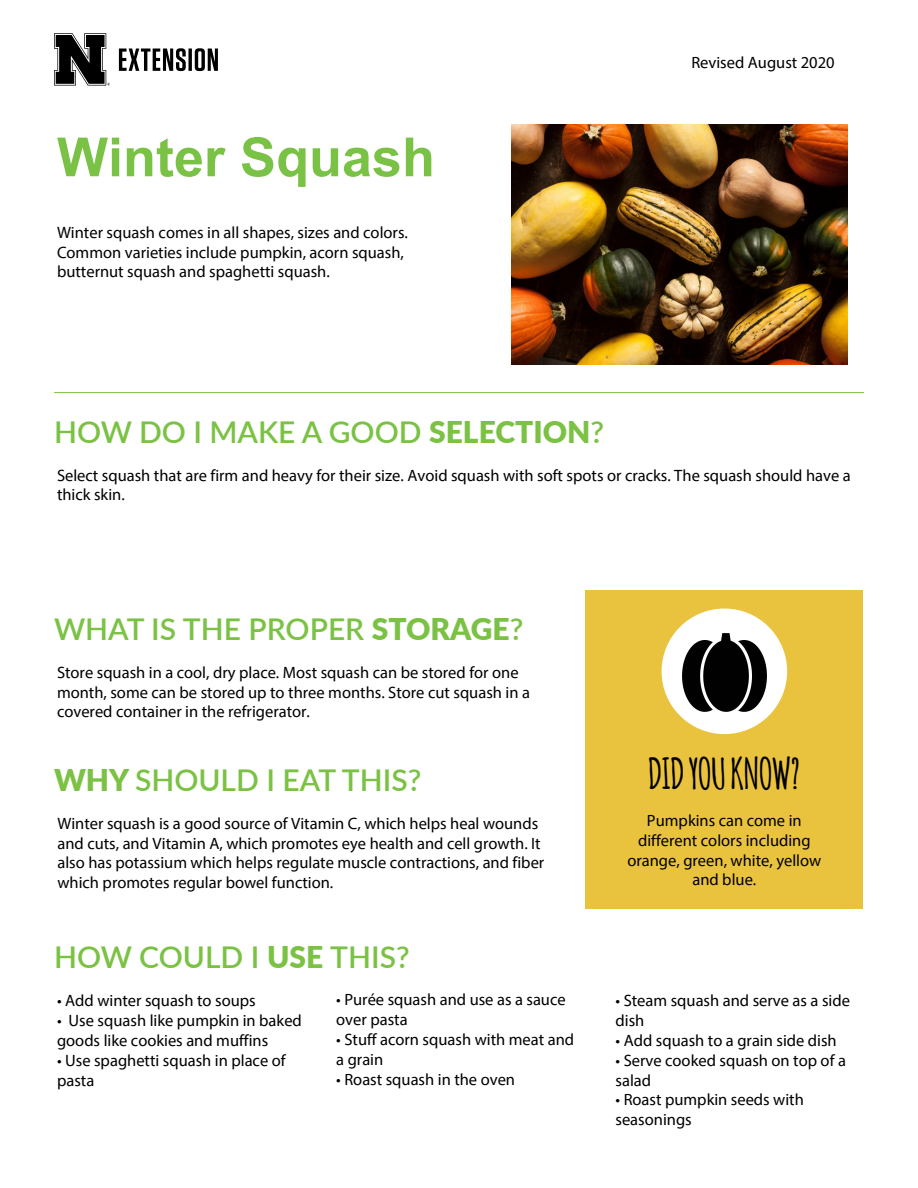
<style>
.page{position:relative;width:918px;height:1188px;background:#fff}
.page>*{position:absolute;margin:0;border:0;box-sizing:border-box;transform-origin:0 0}
.t1{font:700 54px "Arial";color:#7ac245}
.t2{font:700 42px "Amatic";color:#000}
.t3{font:600 30px "Lato";color:#7bc244}
.t4{font:16.5px/19.8px "Myriad Pro";color:#000}
.s1{font-weight:900}
</style>
<div class="page">
<div style="left:585px;top:591px;width:278px;height:318px;background:#eac33e"></div>
<div style="left:662px;top:609px;width:125px;height:125px;background:#fff;border-radius:50%"></div>
<svg style="left:119px;top:48px;width:99px;height:23px"></svg>
<svg style="left:54px;top:33px;width:56px;height:53px"></svg>
<hr style="left:54px;top:392px;width:810px;height:1px;background:#7bc244">
<img style="left:511px;top:125px;width:336px;height:240px">
<img style="left:682px;top:634px;width:84px;height:78px">
<h1 class="t1" style="left:57px;top:122px;width:380px">Winter Squash</h1>
<p class="t4" style="left:57px;top:222px;width:352px">Winter squash comes in all shapes, sizes and colors.<br>Common varieties include pumpkin, acorn squash, butternut squash and spaghetti squash.</p>
<h3 class="t3" style="left:54px;top:410px;width:552px">HOW DO I MAKE A GOOD <span class="s1">SELECTION</span>?</h3>
<p class="t4" style="left:691px;top:53px;width:145px">Revised August 2020</p>
<p class="t4" style="left:57px;top:465px;width:795px">Select squash that are firm and heavy for their size. Avoid squash with soft spots or cracks. The squash should have a thick skin.</p>
<h3 class="t3" style="left:54px;top:607px;width:471px">WHAT IS THE PROPER <span class="s1">STORAGE</span>?</h3>
<p class="t4" style="left:57px;top:662px;width:474px">Store squash in a cool, dry place. Most squash can be stored for one month, some can be stored up to three months. Store cut squash in a covered container in the refrigerator.</p>
<h3 class="t3" style="left:54px;top:758px;width:369px"><span class="s1">WHY</span> SHOULD I EAT THIS?</h3>
<p class="t4" style="left:57px;top:813px;width:488px">Winter squash is a good source of Vitamin C, which helps heal wounds and cuts, and Vitamin A, which promotes eye health and cell growth. It also has potassium which helps regulate muscle contractions, and fiber which promotes regular bowel function.</p>
<h3 class="t3" style="left:54px;top:935px;width:357px">HOW COULD I <span class="s1">USE</span> THIS?</h3>
<p class="t4" style="left:57px;top:991px;width:200px">• Add winter squash to soups</p>
<p class="t4" style="left:57px;top:1010px;width:246px">• Use squash like pumpkin in baked goods like cookies and muffins</p>
<p class="t4" style="left:57px;top:1050px;width:230px">• Use spaghetti squash in place of pasta</p>
<p class="t4" style="left:336px;top:990px;width:231px">• Purée squash and use as a sauce over pasta</p>
<p class="t4" style="left:336px;top:1029px;width:239px">• Stuff acorn squash with meat and a grain</p>
<p class="t4" style="left:336px;top:1069px;width:180px">• Roast squash in the oven</p>
<h2 class="t2" style="left:649px;top:743px;width:153px">DID YOU KNOW?</h2>
<p class="t4" style="left:627px;top:810px;width:195px;text-align:center">Pumpkins can come in different colors including orange, green, white, yellow and blue.</p>
<p class="t4" style="left:616px;top:991px;width:236px">• Steam squash and serve as a side dish</p>
<p class="t4" style="left:616px;top:1030px;width:223px">• Add squash to a grain side dish</p>
<p class="t4" style="left:616px;top:1050px;width:232px">• Serve cooked squash on top of a salad</p>
<p class="t4" style="left:616px;top:1090px;width:190px">• Roast pumpkin seeds with seasonings</p>
</div>
